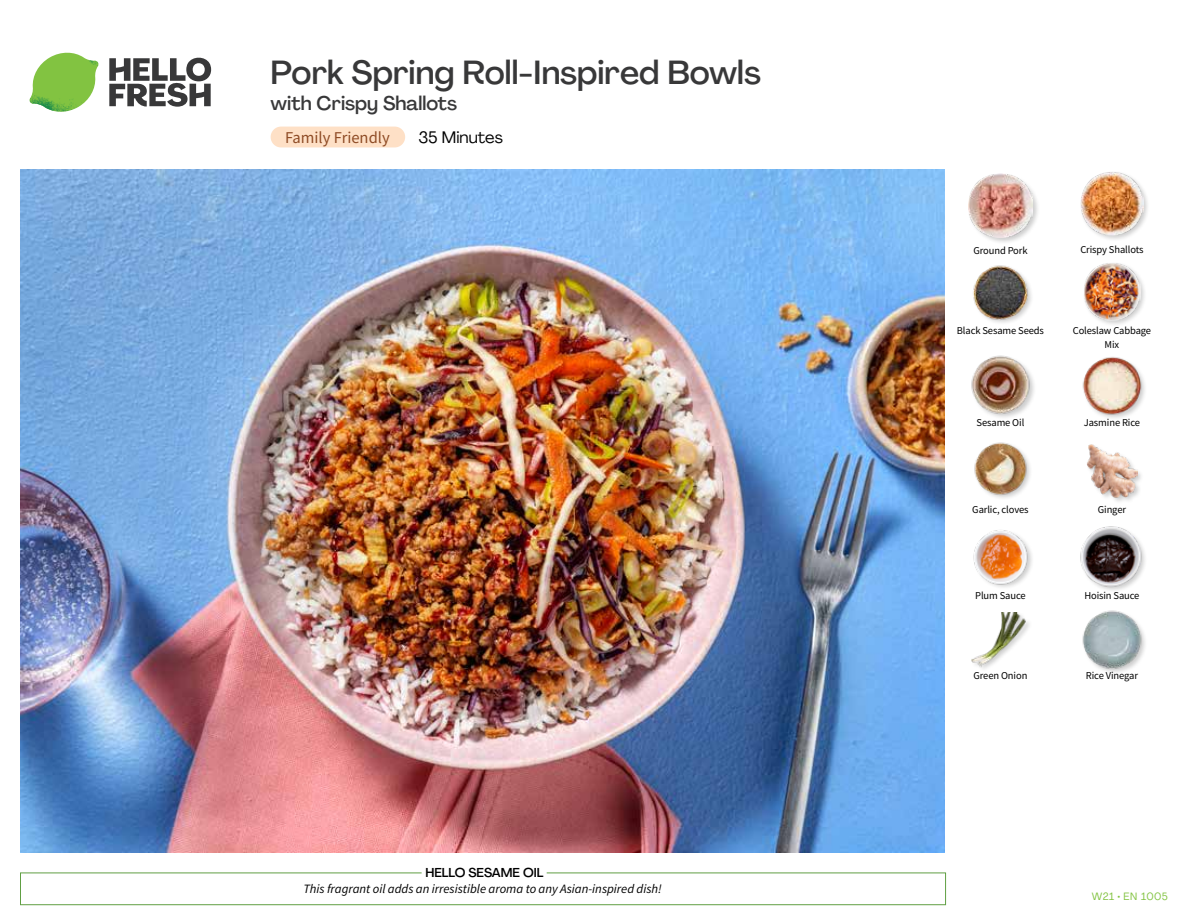
<style>
.page{position:relative;width:1188px;height:918px;background:#fff}
.page>*{position:absolute;margin:0;border:0;box-sizing:border-box;transform-origin:0 0}
.t1{font:500 33px "Agrandir";color:#383839}
.t2{font:500 19.5px "Agrandir";color:#383839}
.t3{font:16.5px "Source Sans Pro";color:#8e4b25}
.t4{font:16.5px "Agrandir";color:#000}
.t5{font:italic 12.75px "Source Sans Pro";color:#000}
.t6{font:500 12.75px "Agrandir";color:#000}
.t7{font:10.5px/13.5px "Source Sans Pro";letter-spacing:-.01em;color:#000;text-align:center}
.t8{font:10.5px "Agrandir";letter-spacing:.05em;color:#82c341}
</style>
<div class="page">
<svg style="left:109px;top:57px;width:102px;height:50px"></svg>
<svg style="left:34px;top:53px;width:62px;height:40px"></svg>
<img style="left:67px;top:53px;width:32px;height:26px">
<img style="left:33px;top:75px;width:59px;height:11px">
<img style="left:29px;top:79px;width:61px;height:33px">
<img style="left:65px;top:86px;width:27px;height:25px">
<div style="left:20px;top:873px;width:926px;height:32px;border:1px solid #609f43"></div>
<div style="left:422px;top:865px;width:125px;height:15px;background:#fff"></div>
<img style="left:21px;top:170px;width:924px;height:682px">
<div style="left:271px;top:127px;width:134px;height:20px;background:#fee0c6;border-radius:10px"></div>
<img style="left:1082px;top:610px;width:63px;height:63px">
<img style="left:972px;top:613px;width:57px;height:56px">
<img style="left:1080px;top:526px;width:65px;height:65px">
<img style="left:973px;top:530px;width:59px;height:58px">
<div style="left:1086px;top:444px;width:58px;height:61px;background:#000;opacity:.2"></div>
<img style="left:1086px;top:444px;width:51px;height:55px">
<img style="left:974px;top:442px;width:56px;height:56px">
<img style="left:1082px;top:357px;width:63px;height:61px">
<img style="left:971px;top:355px;width:63px;height:63px">
<div style="left:1082px;top:262px;width:65px;height:65px;background:#000;opacity:.2"></div>
<img style="left:1083px;top:263px;width:58px;height:57px">
<img style="left:973px;top:265px;width:59px;height:58px">
<div style="left:1079px;top:171px;width:72px;height:71px;background:#000;opacity:.2"></div>
<img style="left:1080px;top:172px;width:64px;height:64px">
<div style="left:967px;top:173px;width:73px;height:72px;background:#000;opacity:.2"></div>
<img style="left:969px;top:174px;width:63px;height:64px">
<h1 class="t1" style="left:271px;top:52px;width:492px">Pork Spring Roll-Inspired Bowls</h1>
<h2 class="t2" style="left:271px;top:91px;width:188px">with Crispy Shallots</h2>
<h3 class="t3" style="left:285px;top:127px;width:106px">Family Friendly</h3>
<h3 class="t4" style="left:418px;top:127px;width:86px">35 Minutes</h3>
<p class="t6" style="left:425px;top:864px;width:120px">HELLO SESAME OIL</p>
<p class="t5" style="left:303px;top:881px;width:360px">This fragrant oil adds an irresistible aroma to any Asian-inspired dish!</p>
<p class="t7" style="left:973px;top:244px;width:56px">Ground Pork</p>
<p class="t7" style="left:1080px;top:243px;width:65px">Crispy Shallots</p>
<p class="t7" style="left:957px;top:324px;width:89px">Black Sesame Seeds</p>
<p class="t7" style="left:1073px;top:324px;width:80px">Coleslaw Cabbage<br>Mix</p>
<p class="t7" style="left:977px;top:416px;width:49px">Sesame Oil</p>
<p class="t7" style="left:1084px;top:416px;width:58px">Jasmine Rice</p>
<p class="t7" style="left:972px;top:503px;width:58px">Garlic, cloves</p>
<p class="t7" style="left:1098px;top:503px;width:30px">Ginger</p>
<p class="t7" style="left:975px;top:589px;width:52px">Plum Sauce</p>
<p class="t7" style="left:1084px;top:589px;width:57px">Hoisin Sauce</p>
<p class="t7" style="left:974px;top:669px;width:55px">Green Onion</p>
<p class="t7" style="left:1086px;top:669px;width:54px">Rice Vinegar</p>
<p class="t8" style="left:1092px;top:890px;width:78px">W21 • EN 1005</p>
</div>
